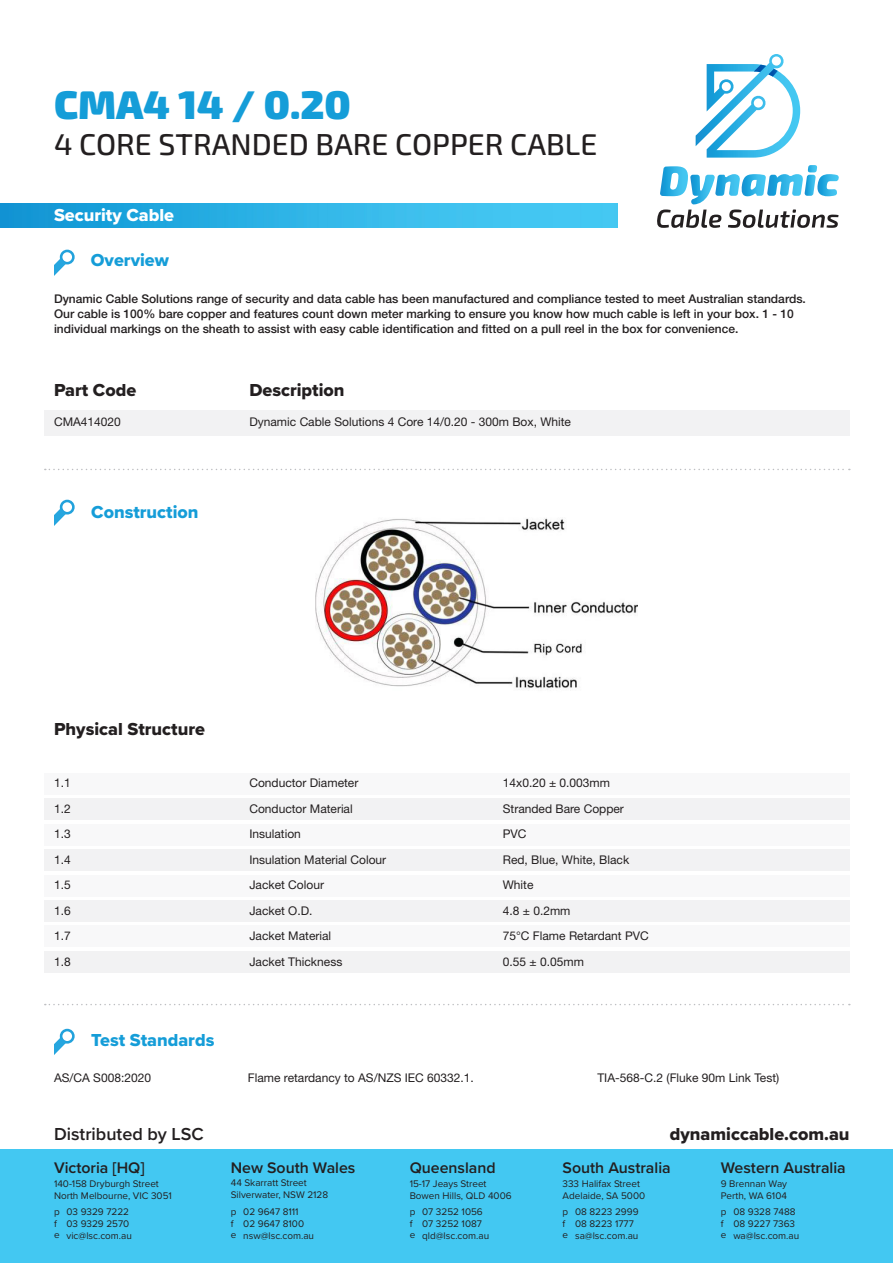
<style>
.page{position:relative;width:893px;height:1263px;background:#fff}
.page>*{position:absolute;margin:0;border:0;box-sizing:border-box;transform-origin:0 0}
.t1{font:900 40.05px "Exo 2";color:#159dd8}
.t2{font:500 30px "Exo 2";color:#231f20}
.t3{font:18px "Proxima Nova Extrabld";color:#231f20}
.t4{font:18px "Proxima Nova Extrabld";color:#159dd8}
.t5{font:600 18px "Proxima Nova";color:#231f20}
.t6{font:18px "Proxima Nova Extrabld";color:#fff}
.Product_Heading_Bold{font:600 15.9px "Proxima Nova";color:#231f20}
.t7{font:12px "Helvetica Neue LT Std";color:#231f20}
.t8{font:500 12px/15px "Helvetica Neue LT Std";color:#231f20}
.t9{font:9.9px "Proxima Nova";color:#231f20}
</style>
<div class="page">
<svg style="left:45px;top:469px;width:805px;height:1px"></svg>
<svg style="left:45px;top:1004px;width:805px;height:1px"></svg>
<img style="left:0;top:203px;width:618px;height:25px">
<div style="left:44px;top:773px;width:806px;height:21px;background:#f8f8f9"></div>
<div style="left:44px;top:876px;width:806px;height:21px;background:#f8f8f9"></div>
<div style="left:44px;top:824px;width:806px;height:21px;background:#f8f8f9"></div>
<div style="left:44px;top:925px;width:806px;height:22px;background:#f8f8f9"></div>
<div style="left:44px;top:798px;width:806px;height:21px;background:#f2f2f3"></div>
<div style="left:44px;top:900px;width:806px;height:22px;background:#f2f2f3"></div>
<div style="left:44px;top:850px;width:806px;height:21px;background:#f2f2f3"></div>
<div style="left:44px;top:951px;width:806px;height:22px;background:#f2f2f3"></div>
<div style="left:44px;top:410px;width:806px;height:26px;background:#f2f2f3"></div>
<svg style="left:696px;top:54px;width:104px;height:104px"></svg>
<div style="left:754px;top:98px;width:9px;height:10px;background:#fff;border-radius:50%"></div>
<div style="left:772px;top:56px;width:9px;height:10px;background:#fff;border-radius:50%"></div>
<div style="left:722px;top:82px;width:9px;height:9px;background:#fff;border-radius:50%"></div>
<svg style="left:657px;top:165px;width:182px;height:63px"></svg>
<img style="left:315px;top:518px;width:323px;height:172px">
<div style="left:60px;top:250px;width:15px;height:14px;border:3px solid #22a2dc;border-radius:50%"></div>
<svg style="left:54px;top:258px;width:12px;height:18px"></svg>
<div style="left:60px;top:500px;width:15px;height:14px;border:3px solid #22a2dc;border-radius:50%"></div>
<svg style="left:54px;top:508px;width:12px;height:18px"></svg>
<div style="left:60px;top:1029px;width:15px;height:14px;border:3px solid #22a2dc;border-radius:50%"></div>
<svg style="left:54px;top:1037px;width:12px;height:18px"></svg>
<div style="left:0;top:1149px;width:893px;height:114px;background:#43c8f2"></div>
<p class="t1" style="left:54px;top:77px;width:298px">CMA4 14 / 0.20</p>
<p class="t2" style="left:54px;top:123px;width:545px">4 CORE STRANDED BARE COPPER CABLE</p>
<p class="t6" style="left:54px;top:201px;width:122px">Security Cable</p>
<p class="t4" style="left:91px;top:247px;width:80px">Overview</p>
<p class="t8" style="left:54px;top:291px;width:753px">Dynamic Cable Solutions range of security and data cable has been manufactured and compliance tested to meet Australian standards.</p>
<p class="t8" style="left:54px;top:306px;width:741px">Our cable is 100% bare copper and features count down meter marking to ensure you know how much cable is left in your box. 1 - 10 individual markings on the sheath to assist with easy cable identification and fitted on a pull reel in the box for convenience.</p>
<p class="t3" style="left:54px;top:377px;width:84px">Part Code</p>
<p class="t7" style="left:54px;top:415px;width:68px">CMA414020</p>
<p class="t4" style="left:91px;top:498px;width:109px">Construction</p>
<p class="t3" style="left:249px;top:377px;width:97px">Description</p>
<p class="t7" style="left:249px;top:415px;width:323px">Dynamic Cable Solutions 4 Core 14/0.20 - 300m Box, White</p>
<p class="t3" style="left:54px;top:715px;width:152px">Physical Structure</p>
<p class="t7" style="left:54px;top:776px;width:18px">1.1</p>
<p class="t7" style="left:54px;top:801px;width:18px">1.2</p>
<p class="t7" style="left:54px;top:827px;width:18px">1.3</p>
<p class="t7" style="left:54px;top:852px;width:18px">1.4</p>
<p class="t7" style="left:54px;top:878px;width:18px">1.5</p>
<p class="t7" style="left:54px;top:903px;width:18px">1.6</p>
<p class="t7" style="left:54px;top:929px;width:18px">1.7</p>
<p class="t7" style="left:54px;top:954px;width:18px">1.8</p>
<p class="t4" style="left:91px;top:1027px;width:125px">Test Standards</p>
<p class="t7" style="left:249px;top:776px;width:110px">Conductor Diameter</p>
<p class="t7" style="left:249px;top:801px;width:105px">Conductor Material</p>
<p class="t7" style="left:249px;top:827px;width:53px">Insulation</p>
<p class="t7" style="left:249px;top:852px;width:138px">Insulation Material Colour</p>
<p class="t7" style="left:249px;top:878px;width:76px">Jacket Colour</p>
<p class="t7" style="left:249px;top:903px;width:65px">Jacket O.D.</p>
<p class="t7" style="left:249px;top:929px;width:83px">Jacket Material</p>
<p class="t7" style="left:249px;top:954px;width:94px">Jacket Thickness</p>
<p class="t7" style="left:503px;top:776px;width:109px">14x0.20 ± 0.003mm</p>
<p class="t7" style="left:503px;top:801px;width:123px">Stranded Bare Copper</p>
<p class="t7" style="left:503px;top:827px;width:25px">PVC</p>
<p class="t7" style="left:503px;top:852px;width:128px">Red, Blue, White, Black</p>
<p class="t7" style="left:503px;top:878px;width:32px">White</p>
<p class="t7" style="left:503px;top:903px;width:69px">4.8 ± 0.2mm</p>
<p class="t7" style="left:503px;top:929px;width:147px">75°C Flame Retardant PVC</p>
<p class="t7" style="left:503px;top:954px;width:83px">0.55 ± 0.05mm</p>
<p class="t7" style="left:54px;top:1070px;width:99px">AS/CA S008:2020</p>
<p class="t7" style="left:248px;top:1070px;width:228px">Flame retardancy to AS/NZS IEC 60332.1.</p>
<p class="t7" style="left:597px;top:1070px;width:183px">TIA-568-C.2 (Fluke 90m Link Test)</p>
<p class="t5" style="left:54px;top:1120px;width:151px">Distributed by LSC</p>
<p class="t3" style="left:670px;top:1120px;width:181px">dynamiccable.com.au</p>
<p class="Product_Heading_Bold" style="left:54px;top:1156px;width:92px">Victoria [HQ]</p>
<p class="t9" style="left:54px;top:1176px;width:106px">140-158 Dryburgh Street</p>
<p class="t9" style="left:54px;top:1188px;width:119px">North Melbourne, VIC 3051</p>
<p class="t9" style="left:67px;top:1205px;width:64px">03 9329 7222</p>
<p class="t9" style="left:67px;top:1217px;width:64px">03 9329 2570</p>
<p class="t9" style="left:67px;top:1228px;width:67px">vic@lsc.com.au</p>
<p class="Product_Heading_Bold" style="left:410px;top:1156px;width:88px">Queensland</p>
<p class="Product_Heading_Bold" style="left:563px;top:1156px;width:110px">South Australia</p>
<p class="t9" style="left:563px;top:1176px;width:79px">333 Halifax Street</p>
<p class="t9" style="left:563px;top:1188px;width:84px">Adelaide, SA 5000</p>
<p class="t9" style="left:575px;top:1205px;width:65px">08 8223 2999</p>
<p class="t9" style="left:575px;top:1217px;width:60px">08 8223 1777</p>
<p class="t9" style="left:575px;top:1228px;width:65px">sa@lsc.com.au</p>
<p class="Product_Heading_Bold" style="left:721px;top:1156px;width:126px">Western Australia</p>
<p class="t9" style="left:721px;top:1176px;width:68px">9 Brennan Way</p>
<p class="t9" style="left:721px;top:1188px;width:68px">Perth, WA 6104</p>
<p class="t9" style="left:721px;top:1204px;width:7px">p</p>
<p class="t9" style="left:721px;top:1216px;width:4px">f</p>
<p class="t9" style="left:721px;top:1228px;width:7px">e</p>
<p class="Product_Heading_Bold" style="left:231px;top:1156px;width:126px">New South Wales</p>
<p class="t9" style="left:231px;top:1175px;width:78px">44 Skarratt Street</p>
<p class="t9" style="left:231px;top:1187px;width:99px">Silverwater, NSW 2128</p>
<p class="t9" style="left:231px;top:1204px;width:7px">p</p>
<p class="t9" style="left:231px;top:1216px;width:4px">f</p>
<p class="t9" style="left:231px;top:1228px;width:7px">e</p>
<p class="t9" style="left:410px;top:1176px;width:78px">15-17 Jeays Street</p>
<p class="t9" style="left:410px;top:1188px;width:103px">Bowen Hills, QLD 4006</p>
<p class="t9" style="left:410px;top:1204px;width:7px">p</p>
<p class="t9" style="left:410px;top:1216px;width:4px">f</p>
<p class="t9" style="left:410px;top:1228px;width:7px">e</p>
<p class="t9" style="left:243px;top:1204px;width:57px">02 9647 8111</p>
<p class="t9" style="left:243px;top:1216px;width:62px">02 9647 8100</p>
<p class="t9" style="left:243px;top:1228px;width:72px">nsw@lsc.com.au</p>
<p class="t9" style="left:733px;top:1205px;width:64px">08 9328 7488</p>
<p class="t9" style="left:733px;top:1217px;width:63px">08 9227 7363</p>
<p class="t9" style="left:733px;top:1228px;width:67px">wa@lsc.com.au</p>
<p class="t9" style="left:422px;top:1205px;width:62px">07 3252 1056</p>
<p class="t9" style="left:422px;top:1217px;width:61px">07 3252 1087</p>
<p class="t9" style="left:422px;top:1228px;width:69px">qld@lsc.com.au</p>
<p class="t9" style="left:54px;top:1204px;width:7px">p</p>
<p class="t9" style="left:54px;top:1216px;width:4px">f</p>
<p class="t9" style="left:54px;top:1228px;width:7px">e</p>
<p class="t9" style="left:563px;top:1204px;width:7px">p</p>
<p class="t9" style="left:563px;top:1216px;width:4px">f</p>
<p class="t9" style="left:563px;top:1228px;width:7px">e</p>
</div>
